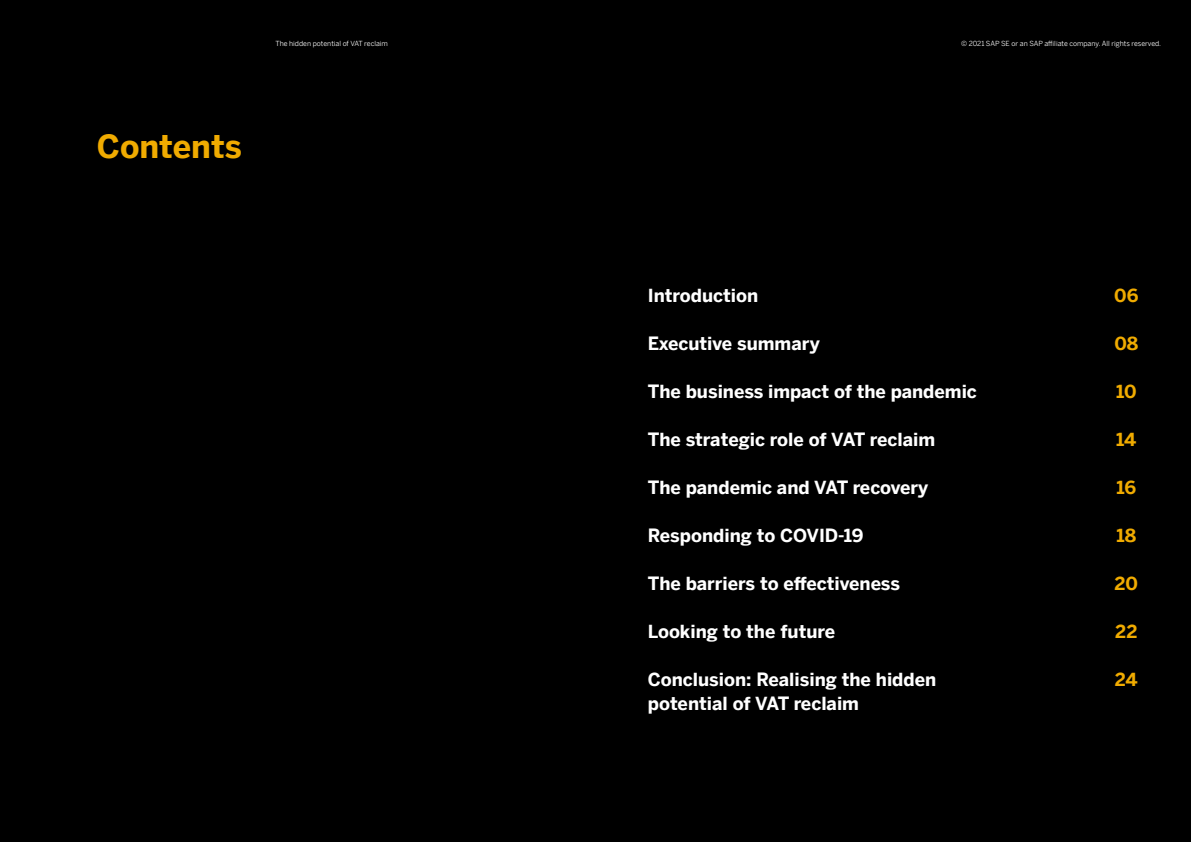
<style>
.page{position:relative;width:1191px;height:842px;background:#000}
.page>*{position:absolute;margin:0;border:0;box-sizing:border-box;transform-origin:0 0}
.t1{font:700 32px "Benton Sans";color:#f0ab00}
.t2{font:700 18px/24px "Benton Sans";color:#fff}
.t3{font:700 18px "Benton Sans";letter-spacing:-.01em;color:#f0ab00}
.t4{font:7px "Benton Sans";color:#fff}
</style>
<div class="page">
<h1 class="t1" style="left:97px;top:123px;width:146px">Contents</h1>
<p class="t4" style="left:275px;top:38px;width:114px">The hidden potential of VAT reclaim</p>
<p class="t4" style="left:961px;top:38px;width:202px">© 2021 SAP SE or an SAP affiliate company. All rights reserved.</p>
<p class="t2" style="left:648px;top:282px;width:112px">Introduction</p>
<p class="t2" style="left:648px;top:330px;width:173px">Executive summary</p>
<p class="t2" style="left:648px;top:378px;width:331px">The business impact of the pandemic</p>
<p class="t2" style="left:648px;top:426px;width:289px">The strategic role of VAT reclaim</p>
<p class="t2" style="left:648px;top:474px;width:282px">The pandemic and VAT recovery</p>
<p class="t2" style="left:648px;top:522px;width:217px">Responding to COVID-19</p>
<p class="t2" style="left:648px;top:570px;width:254px">The barriers to effectiveness</p>
<p class="t2" style="left:648px;top:618px;width:189px">Looking to the future</p>
<p class="t2" style="left:648px;top:666px;width:290px">Conclusion: Realising the hidden potential of VAT reclaim</p>
<p class="t3" style="left:1114px;top:282px;width:26px">06</p>
<p class="t3" style="left:1114px;top:330px;width:26px">08</p>
<p class="t3" style="left:1116px;top:378px;width:22px">10</p>
<p class="t3" style="left:1116px;top:426px;width:22px">14</p>
<p class="t3" style="left:1116px;top:474px;width:21px">16</p>
<p class="t3" style="left:1116px;top:522px;width:21px">18</p>
<p class="t3" style="left:1114px;top:570px;width:25px">20</p>
<p class="t3" style="left:1115px;top:618px;width:24px">22</p>
<p class="t3" style="left:1114px;top:666px;width:24px">24</p>
</div>
